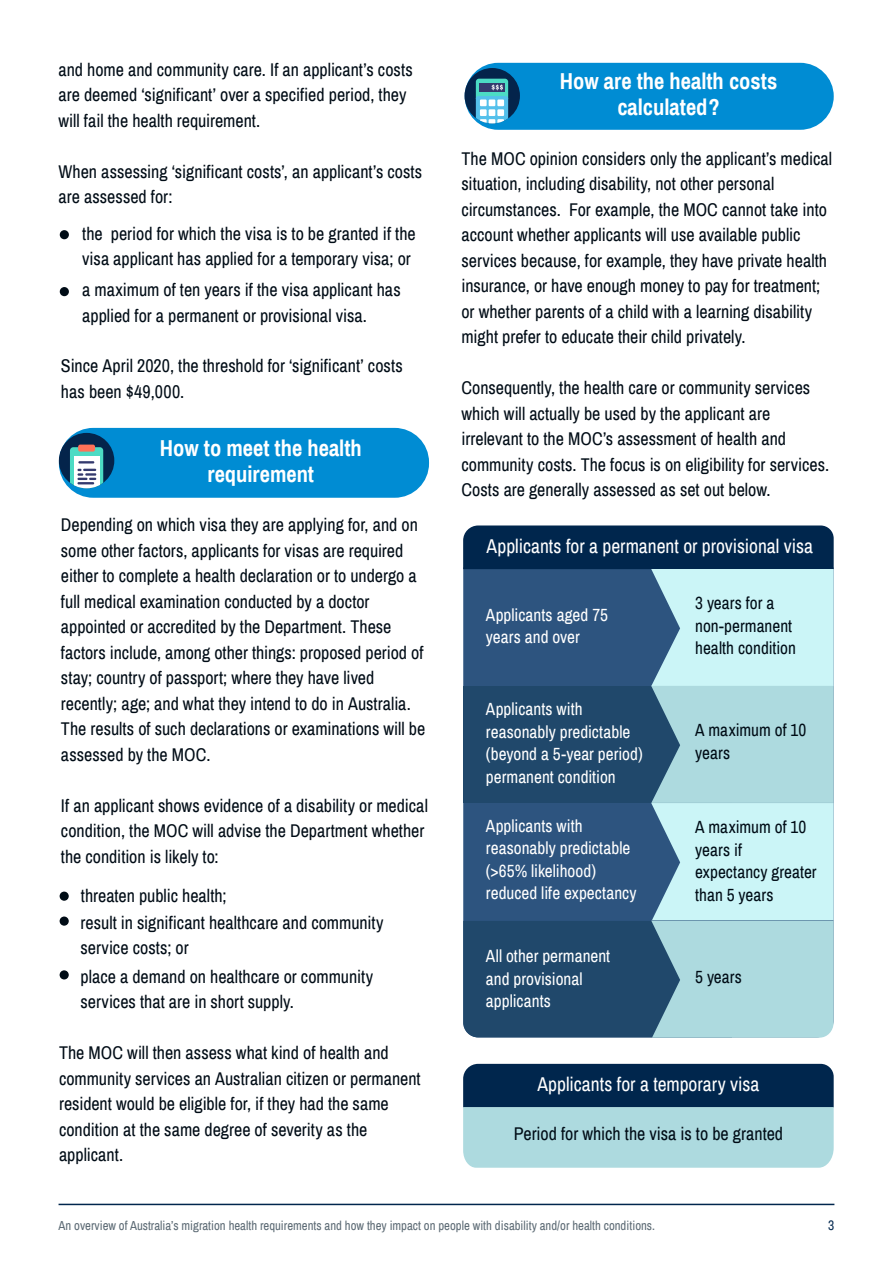
<style>
.page{position:relative;width:893px;height:1263px;background:#fff}
.page>*{position:absolute;margin:0;border:0;box-sizing:border-box;transform-origin:0 0}
.t1{font:700 22.5px/25.5px "Archivo Narrow";color:#fff;text-align:center}
.t2{font:19.5px "Archivo Narrow";color:#fff}
.t3{font:18px/25.5px "Archivo Narrow";color:#000c16}
.t4{font:17.25px/22.5px "Archivo Narrow";letter-spacing:.005em;color:#fff}
.t5{font:17.25px/22.5px "Archivo Narrow";letter-spacing:.005em;color:#000c16}
.t6{font:13.5px "Archivo Narrow";color:#00264d}
.t7{font:12.75px "Archivo Narrow";color:#5d6b75}
</style>
<div class="page">
<hr style="left:59px;top:1204px;width:775px;height:1px;background:#00264d">
<div style="left:465px;top:63px;width:369px;height:67px;background:#008cd3;border-radius:33px"></div>
<div style="left:60px;top:230px;width:9px;height:9px;background:#000c16;border-radius:50%"></div>
<div style="left:60px;top:287px;width:9px;height:9px;background:#000c16;border-radius:50%"></div>
<div style="left:60px;top:891px;width:9px;height:10px;background:#000c16;border-radius:50%"></div>
<div style="left:60px;top:916px;width:9px;height:10px;background:#000c16;border-radius:50%"></div>
<div style="left:60px;top:970px;width:9px;height:9px;background:#000c16;border-radius:50%"></div>
<div style="left:59px;top:428px;width:370px;height:70px;background:#008cd3;border-radius:34px"></div>
<div style="left:59px;top:433px;width:55px;height:55px;background:#04244b;border-radius:50%"></div>
<div style="left:78px;top:445px;width:17px;height:7px;background:#ff7158;border-radius:2px"></div>
<svg style="left:70px;top:447px;width:33px;height:41px"></svg>
<div style="left:465px;top:68px;width:55px;height:55px;background:#04244b;border-radius:50%"></div>
<svg style="left:476px;top:79px;width:32px;height:44px"></svg>
<svg style="left:463px;top:1064px;width:371px;height:104px;background:#6690a3"></svg>
<svg style="left:463px;top:525px;width:371px;height:513px;background:#618aa2"></svg>
<p class="t3" style="left:59px;top:56px;width:356px">and home and community care. If an applicant’s costs are deemed ‘significant’ over a specified period, they will fail the health requirement.</p>
<p class="t3" style="left:59px;top:158px;width:365px">When assessing ‘significant costs’, an applicant’s costs are assessed for:</p>
<p class="t3" style="left:82px;top:220px;width:335px">the period for which the visa is to be granted if the visa applicant has applied for a temporary visa; or</p>
<p class="t3" style="left:82px;top:277px;width:320px">a maximum of ten years if the visa applicant has applied for a permanent or provisional visa.</p>
<p class="t3" style="left:61px;top:353px;width:343px">Since April 2020, the threshold for ‘significant’ costs has been $49,000.</p>
<p class="t1" style="left:160px;top:435px;width:203px">How to meet the health requirement</p>
<p class="t3" style="left:61px;top:512px;width:366px">Depending on which visa they are applying for, and on some other factors, applicants for visas are required either to complete a health declaration or to undergo a full medical examination conducted by a doctor appointed or accredited by the Department. These factors include, among other things: proposed period of stay; country of passport; where they have lived recently; age; and what they intend to do in Australia.<br>The results of such declarations or examinations will be assessed by the MOC.</p>
<p class="t3" style="left:61px;top:792px;width:368px">If an applicant shows evidence of a disability or medical condition, the MOC will advise the Department whether the condition is likely to:</p>
<p class="t3" style="left:81px;top:882px;width:304px;line-height:26.2px">threaten public health;<br>result in significant healthcare and community service costs; or</p>
<p class="t3" style="left:81px;top:963px;width:294px">place a demand on healthcare or community services that are in short supply.</p>
<p class="t3" style="left:59px;top:1040px;width:363px">The MOC will then assess what kind of health and community services an Australian citizen or permanent resident would be eligible for, if they had the same condition at the same degree of severity as the applicant.</p>
<p class="t1" style="left:560px;top:68px;width:219px">How are the health costs calculated?</p>
<p class="t3" style="left:461px;top:145px;width:372px">The MOC opinion considers only the applicant’s medical situation, including disability, not other personal circumstances. For example, the MOC cannot take into account whether applicants will use available public services because, for example, they have private health insurance, or have enough money to pay for treatment; or whether parents of a child with a learning disability might prefer to educate their child privately.</p>
<p class="t3" style="left:461px;top:375px;width:369px">Consequently, the health care or community services which will actually be used by the applicant are irrelevant to the MOC’s assessment of health and community costs. The focus is on eligibility for services.<br>Costs are generally assessed as set out below.</p>
<p class="t2" style="left:487px;top:532px;width:328px">Applicants for a permanent or provisional visa</p>
<p class="t4" style="left:486px;top:603px;width:124px">Applicants aged 75 years and over</p>
<p class="t5" style="left:695px;top:591px;width:102px">3 years for a non-permanent health condition</p>
<p class="t4" style="left:486px;top:697px;width:158px">Applicants with reasonably predictable (beyond a 5-year period) permanent condition</p>
<p class="t4" style="left:486px;top:814px;width:152px">Applicants with reasonably predictable (&gt;65% likelihood) reduced life expectancy</p>
<p class="t5" style="left:695px;top:816px;width:123px">A maximum of 10 years if expectancy greater than 5 years</p>
<p class="t5" style="left:695px;top:719px;width:113px">A maximum of 10 years</p>
<p class="t4" style="left:486px;top:944px;width:126px">All other permanent and provisional applicants</p>
<p class="t5" style="left:695px;top:965px;width:48px">5 years</p>
<p class="t2" style="left:537px;top:1071px;width:224px">Applicants for a temporary visa</p>
<p class="t3" style="left:514px;top:1120px;width:271px">Period for which the visa is to be granted</p>
<p class="t7" style="left:59px;top:1216px;width:598px">An overview of Australia’s migration health requirements and how they impact on people with disability and/or health conditions.</p>
<p class="t6" style="left:828px;top:1216px;width:8px">3</p>
</div>
